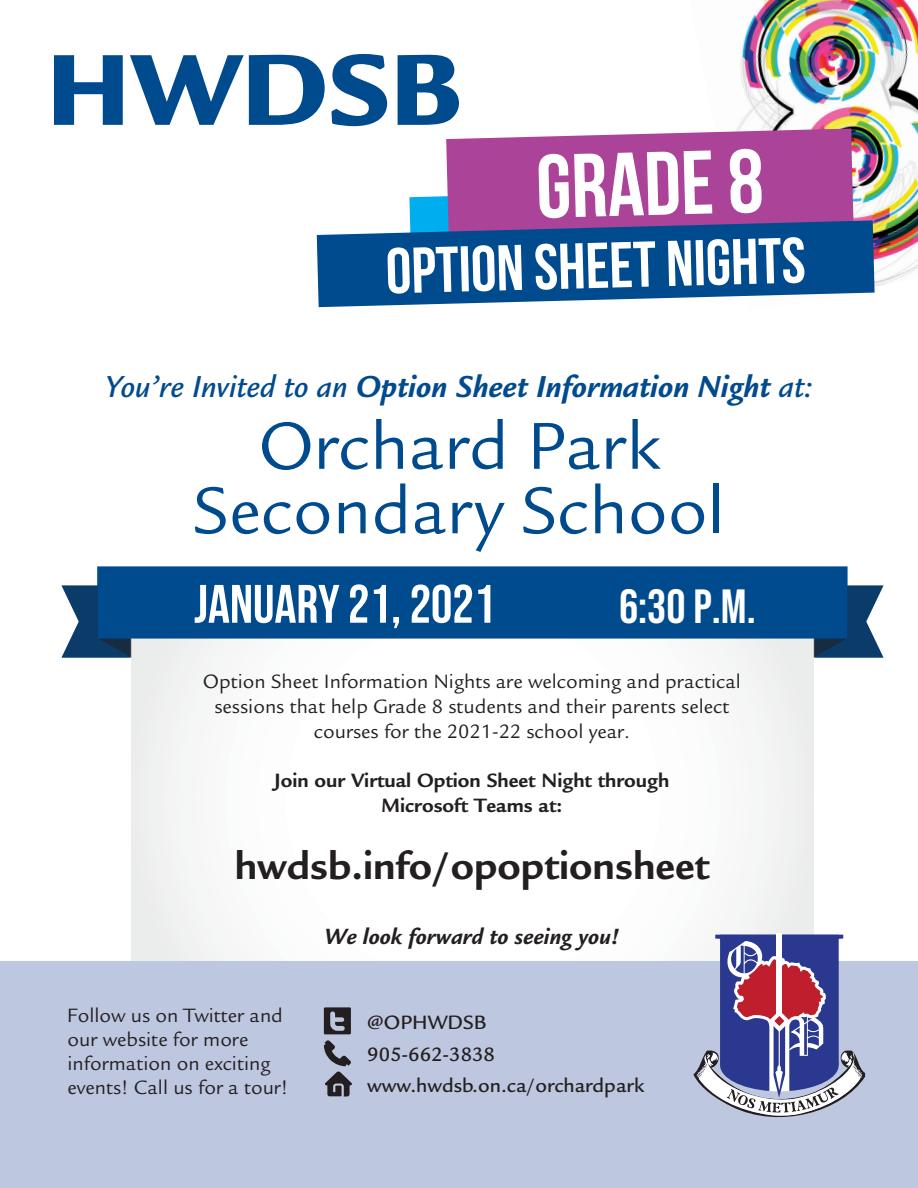
<style>
.page{position:relative;width:918px;height:1188px;background:#fff}
.page>*{position:absolute;margin:0;border:0;box-sizing:border-box;transform-origin:0 0}
.t1{font:700 90px "Bebas Neue";color:#fff}
.t2{font:72px/64.5px "Legacy Sans Std";color:#004b8e;text-align:center}
.t3{font:700 64.5px "Bebas Neue";color:#fff}
.t4{font:700 54px "Bebas Neue";color:#fff}
.t5{font:48px "Bebas Neue";color:#fff}
.t6{font:700 42px "Legacy Sans Std";color:#231f20}
.t7{font:italic 700 33px "Legacy Sans Std";color:#004b8e}
.t8{font:italic 700 24px "Legacy Sans Std";color:#231f20}
.t9{font:21px/24px "Legacy Sans Std";color:#231f20;text-align:center}
.t10{font:700 21px/24.9px "Legacy Sans Std";color:#231f20;text-align:center}
.t11{font:500 21px "Legacy Sans Std";color:#231f20}
.s1{font-weight:500}
.s2{font-weight:400}
</style>
<div class="page">
<svg style="left:132px;top:658px;width:681px;height:303px"></svg>
<div style="left:0;top:961px;width:918px;height:227px;background:#bec7e0"></div>
<svg style="left:54px;top:55px;width:69px;height:70px"></svg>
<svg style="left:130px;top:55px;width:195px;height:70px"></svg>
<svg style="left:331px;top:54px;width:56px;height:72px"></svg>
<img style="left:741px;top:0;width:177px;height:286px">
<svg style="left:398px;top:55px;width:456px;height:165px"></svg>
<svg style="left:317px;top:220px;width:558px;height:87px;background:#265f9c"></svg>
<svg style="left:97px;top:566px;width:751px;height:92px;fill:#004b8e"></svg>
<svg style="left:814px;top:585px;width:70px;height:73px;background:#285a87"></svg>
<svg style="left:62px;top:585px;width:69px;height:73px;background:#255886"></svg>
<svg style="left:324px;top:1007px;width:27px;height:27px"></svg>
<svg style="left:324px;top:1040px;width:27px;height:26px"></svg>
<svg style="left:325px;top:1072px;width:27px;height:24px"></svg>
<div style="left:777px;top:933px;width:5px;height:88px;background:#fff"></div>
<svg style="left:694px;top:935px;width:171px;height:182px"></svg>
<p class="t1" style="left:536px;top:137px;width:229px;rotate:-1deg">GRADE 8</p>
<p class="t3" style="left:385px;top:234px;width:421px;rotate:-1deg">OPTION SHEET NIGHTS</p>
<p class="t7" style="left:105px;top:367px;width:710px"><span class="s1">You’re Invited to an</span> Option Sheet Information Night <span class="s1">at:</span></p>
<p class="t2" style="left:193px;top:415px;width:534px">Orchard Park<br>Secondary School</p>
<p class="t4" style="left:194px;top:574px;width:303px">JANUARY <span class="s2">21</span>, 20<span class="s2">21</span></p>
<p class="t5" style="left:619px;top:579px;width:138px">6:30 p.m.</p>
<p class="t9" style="left:203px;top:669px;width:540px;line-height:24.8px">Option Sheet Information Nights are welcoming and practical sessions that help Grade 8 students and their parents select courses for the 2021-22 school year.</p>
<p class="t10" style="left:275px;top:768px;width:396px">Join our Virtual Option Sheet Night through<br>Microsoft Teams at:</p>
<p class="t6" style="left:235px;top:841px;width:476px">hwdsb.info/opoptionsheet</p>
<p class="t8" style="left:324px;top:923px;width:297px">We look forward to seeing you!</p>
<p class="t9" style="left:68px;top:1004px;width:222px;text-align:left">Follow us on Twitter and our website for more information on exciting events! Call us for a tour!</p>
<p class="t11" style="left:367px;top:1011px;width:121px">@OPHWDSB</p>
<p class="t11" style="left:367px;top:1042px;width:129px">905-662-3838</p>
<p class="t11" style="left:367px;top:1074px;width:278px">www.hwdsb.on.ca/orchardpark</p>
</div>
